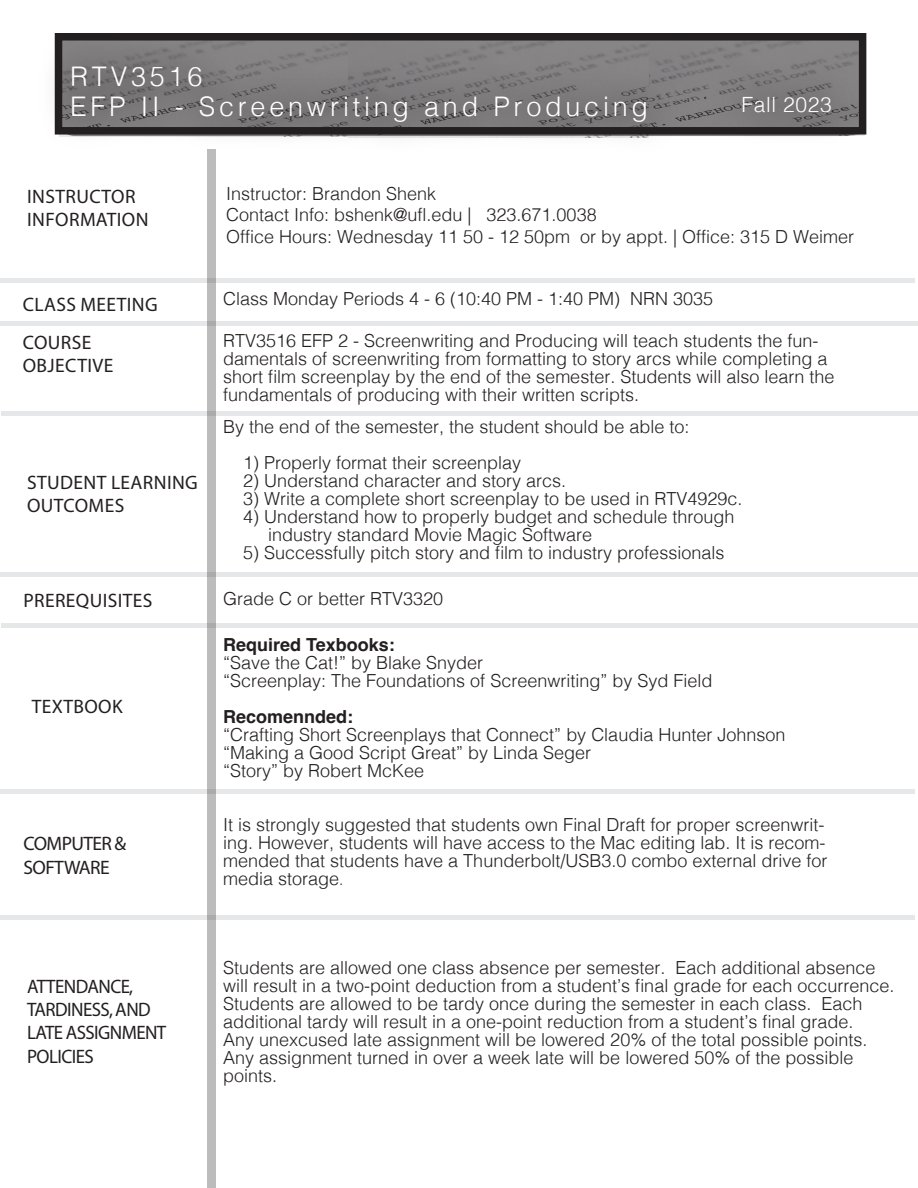
<style>
.page{position:relative;width:918px;height:1188px;background:#fff}
.page>*{position:absolute;margin:0;border:0;box-sizing:border-box;transform-origin:0 0}
.t1{font:300 27px "Helvetica";letter-spacing:.14em;color:#fff}
.t2{font:300 21px "Helvetica";letter-spacing:.03em;color:#fff}
.t3{font:19.5px "Myriad Pro";letter-spacing:.02em;color:#231f20}
.t4{font:19.5px "Myriad Pro";letter-spacing:-.03em;color:#231f20}
.t5{font:300 18px/18px "Helvetica";color:#231f20}
.t6{font:700 18px "Helvetica";color:#231f20}
.s1{font-size:15px}
</style>
<div class="page">
<div style="left:0;top:789px;width:915px;height:5px;background:#e6e7e8"></div>
<div style="left:0;top:915px;width:915px;height:5px;background:#e6e7e8"></div>
<div style="left:0;top:321px;width:918px;height:5px;background:#e6e7e8"></div>
<div style="left:2px;top:411px;width:916px;height:5px;background:#e6e7e8"></div>
<div style="left:2px;top:623px;width:916px;height:5px;background:#e6e7e8"></div>
<hr style="left:0;top:572px;width:918px;height:4px;background:#e6e7e8">
<div style="left:0;top:278px;width:915px;height:5px;background:#e6e7e8"></div>
<div style="left:207px;top:150px;width:9px;height:1038px;background:#bdbcbc"></div>
<svg style="left:57px;top:35px;width:807px;height:100px;background:#818081"></svg>
<div style="left:708px;top:61px;width:157px;height:87px;background:#231f20;opacity:.59"></div>
<div style="left:36px;top:30px;width:646px;height:126px;background:#231f20;opacity:.59"></div>
<div style="left:55px;top:33px;width:811px;height:102px;border:8px solid #231f20"></div>
<p class="t1" style="left:70px;top:53px;width:134px">RTV3516</p>
<p class="t1" style="left:70px;top:83px;width:579px">EFP II - Screenwriting and Producing</p>
<p class="t2" style="left:742px;top:86px;width:92px">Fall 2023</p>
<p class="t3" style="left:27px;top:184px;width:110px">INSTRUCTOR</p>
<p class="t3" style="left:27px;top:208px;width:123px">INFORMATION</p>
<p class="t3" style="left:23px;top:293px;width:137px">CLASS MEETING</p>
<p class="t3" style="left:23px;top:330px;width:70px">COURSE</p>
<p class="t3" style="left:23px;top:354px;width:92px">OBJECTIVE</p>
<p class="t3" style="left:27px;top:470px;width:172px">STUDENT LEARNING</p>
<p class="t3" style="left:27px;top:494px;width:99px">OUTCOMES</p>
<p class="t5" style="left:226px;top:181px;width:630px;line-height:21.6px">Instructor: Brandon Shenk<br>Contact Info: bshenk@ufl.edu | 323.671.0038<br>Office Hours: Wednesday 11 50 - 12 50pm or by appt. | Office: 315 D Weimer</p>
<p class="t5" style="left:223px;top:288px;width:492px">Class Monday Periods 4 - 6 (10:40 PM - 1:40 PM) NRN 3035</p>
<p class="t5" style="left:223px;top:331px;width:613px">RTV3516 EFP 2 - Screenwriting and Producing will teach students the fun&shy;damentals of screenwriting from formatting to story arcs while completing a short film screenplay by the end of the semester. Students will also learn the fundamentals of producing with their written scripts.</p>
<p class="t5" style="left:223px;top:417px;width:468px">By the end of the semester, the student should be able to:</p>
<p class="t5" style="left:243px;top:453px;width:280px">1) Properly format their screenplay</p>
<p class="t5" style="left:243px;top:471px;width:325px">2) Understand character and story arcs.</p>
<p class="t5" style="left:243px;top:489px;width:501px">3) Write a complete short screenplay to be used in RTV4929c.</p>
<p class="t5" style="left:243px;top:507px;width:493px">4) Understand how to properly budget and schedule through</p>
<p class="t5" style="left:268px;top:525px;width:326px">industry standard Movie Magic Software</p>
<p class="t5" style="left:243px;top:543px;width:483px">5) Successfully pitch story and film to industry professionals</p>
<p class="t3" style="left:23px;top:588px;width:131px">PREREQUISITES</p>
<p class="t5" style="left:223px;top:589px;width:222px">Grade C or better RTV3320</p>
<p class="t3" style="left:32px;top:695px;width:93px">TEXTBOOK</p>
<p class="t4" style="left:23px;top:832px;width:104px">COMPUTER &amp;</p>
<p class="t4" style="left:23px;top:855px;width:88px">SOFTWARE</p>
<p class="t4" style="left:27px;top:974px;width:107px">ATTENDANCE,</p>
<p class="t4" style="left:27px;top:997px;width:125px">TARDINESS, AND</p>
<p class="t4" style="left:27px;top:1021px;width:141px">LATE ASSIGNMENT</p>
<p class="t4" style="left:27px;top:1044px;width:68px">POLICIES</p>
<p class="t6" style="left:223px;top:633px;width:173px">Required Texbooks:</p>
<p class="t5" style="left:223px;top:652px;width:262px">“Save the Cat!” by Blake Snyder</p>
<p class="t5" style="left:223px;top:670px;width:491px">“Screenplay: The Foundations of Screenwriting” by Syd Field</p>
<p class="t6" style="left:223px;top:705px;width:132px">Recomennded:</p>
<p class="t5" style="left:223px;top:724px;width:564px">“Crafting Short Screenplays that Connect” by Claudia Hunter Johnson</p>
<p class="t5" style="left:223px;top:742px;width:370px">“Making a Good Script Great” by Linda Seger</p>
<p class="t5" style="left:223px;top:760px;width:203px">“Story” by Robert McKee</p>
<p class="t5" style="left:223px;top:815px;width:606px">It is strongly suggested that students own Final Draft for proper screenwrit&shy;ing. However, students will have access to the Mac editing lab. It is recom&shy;mended that students have a Thunderbolt/USB3.0 combo external drive for media storage<span class="s1">.</span></p>
<p class="t5" style="left:223px;top:958px;width:673px">Students are allowed one class absence per semester. Each additional absence will result in a two-point deduction from a student’s final grade for each occurrence.<br>Students are allowed to be tardy once during the semester in each class. Each additional tardy will result in a one-point reduction from a student’s final grade.</p>
<p class="t5" style="left:223px;top:1030px;width:646px">Any unexcused late assignment will be lowered 20% of the total possible points.<br>Any assignment turned in over a week late will be lowered 50% of the possible points.</p>
</div>
